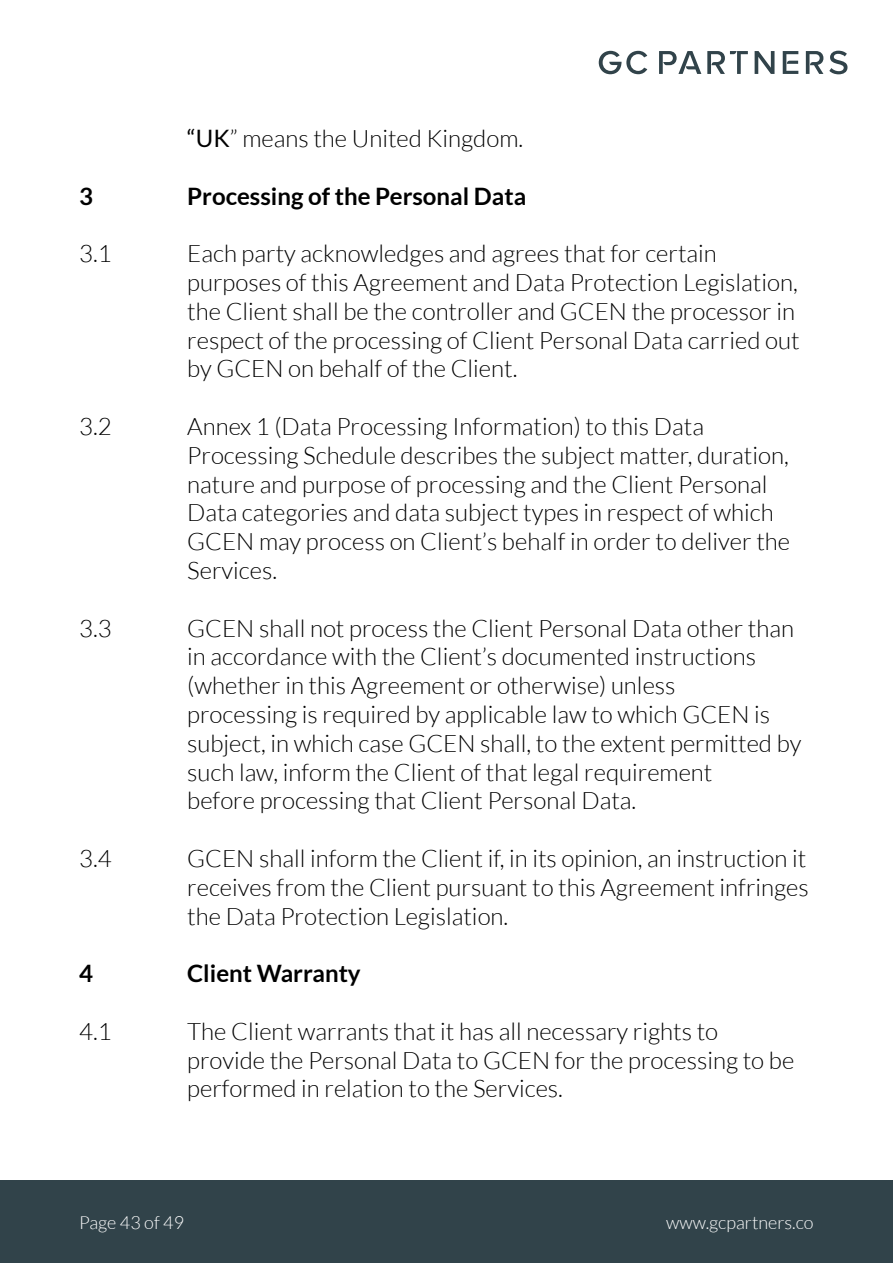
<style>
.page{position:relative;width:893px;height:1263px;background:#fff}
.page>*{position:absolute;margin:0;border:0;box-sizing:border-box;transform-origin:0 0}
.t1{font:300 24px/28.8px "Lato";color:#000}
.t2{font:700 24px "Lato";color:#000}
.t3{font:300 18px "Lato";color:#fff}
.s1{font-weight:400}
</style>
<div class="page">
<div style="left:0;top:1180px;width:893px;height:83px;background:#31434a"></div>
<svg style="left:659px;top:51px;width:42px;height:23px"></svg>
<svg style="left:806px;top:51px;width:17px;height:23px"></svg>
<svg style="left:829px;top:51px;width:18px;height:23px"></svg>
<svg style="left:783px;top:51px;width:15px;height:23px"></svg>
<svg style="left:755px;top:51px;width:19px;height:23px"></svg>
<svg style="left:707px;top:51px;width:41px;height:23px"></svg>
<svg style="left:599px;top:51px;width:48px;height:23px"></svg>
<p class="t1" style="left:187px;top:124px;width:337px"><span class="s1">“UK</span>” means the United Kingdom.</p>
<p class="t2" style="left:79px;top:186px;width:15px">3</p>
<p class="t2" style="left:187px;top:186px;width:341px">Processing of the Personal Data</p>
<p class="t1" style="left:79px;top:239px;width:34px">3.1</p>
<p class="t1" style="left:187px;top:239px;width:614px">Each party acknowledges and agrees that for certain purposes of this Agreement and Data Protection Legislation, the Client shall be the controller and GCEN the processor in respect of the processing of Client Personal Data carried out by GCEN on behalf of the Client.</p>
<p class="t1" style="left:79px;top:412px;width:34px">3.2</p>
<p class="t1" style="left:187px;top:412px;width:604px">Annex 1 (Data Processing Information) to this Data Processing Schedule describes the subject matter, duration, nature and purpose of processing and the Client Personal Data categories and data subject types in respect of which GCEN may process on Client’s behalf in order to deliver the Services.</p>
<p class="t1" style="left:79px;top:614px;width:34px">3.3</p>
<p class="t1" style="left:187px;top:614px;width:616px">GCEN shall not process the Client Personal Data other than in accordance with the Client’s documented instructions (whether in this Agreement or otherwise) unless<br>processing is required by applicable law to which GCEN is subject, in which case GCEN shall, to the extent permitted by such law, inform the Client of that legal requirement<br>before processing that Client Personal Data.</p>
<p class="t1" style="left:79px;top:844px;width:34px">3.4</p>
<p class="t1" style="left:187px;top:844px;width:623px;text-align:justify">GCEN shall inform the Client if, in its opinion, an instruction it receives from the Client pursuant to this Agreement infringes the Data Protection Legislation.</p>
<p class="t2" style="left:79px;top:964px;width:15px">4</p>
<p class="t2" style="left:187px;top:964px;width:175px">Client Warranty</p>
<p class="t1" style="left:79px;top:1017px;width:34px">4.1</p>
<p class="t1" style="left:187px;top:1017px;width:608px">The Client warrants that it has all necessary rights to provide the Personal Data to GCEN for the processing to be performed in relation to the Services.</p>
<p class="t3" style="left:79px;top:1215px;width:106px">Page 43 of 49</p>
<p class="t3" style="left:666px;top:1216px;width:149px">www.gcpartners.co</p>
</div>
